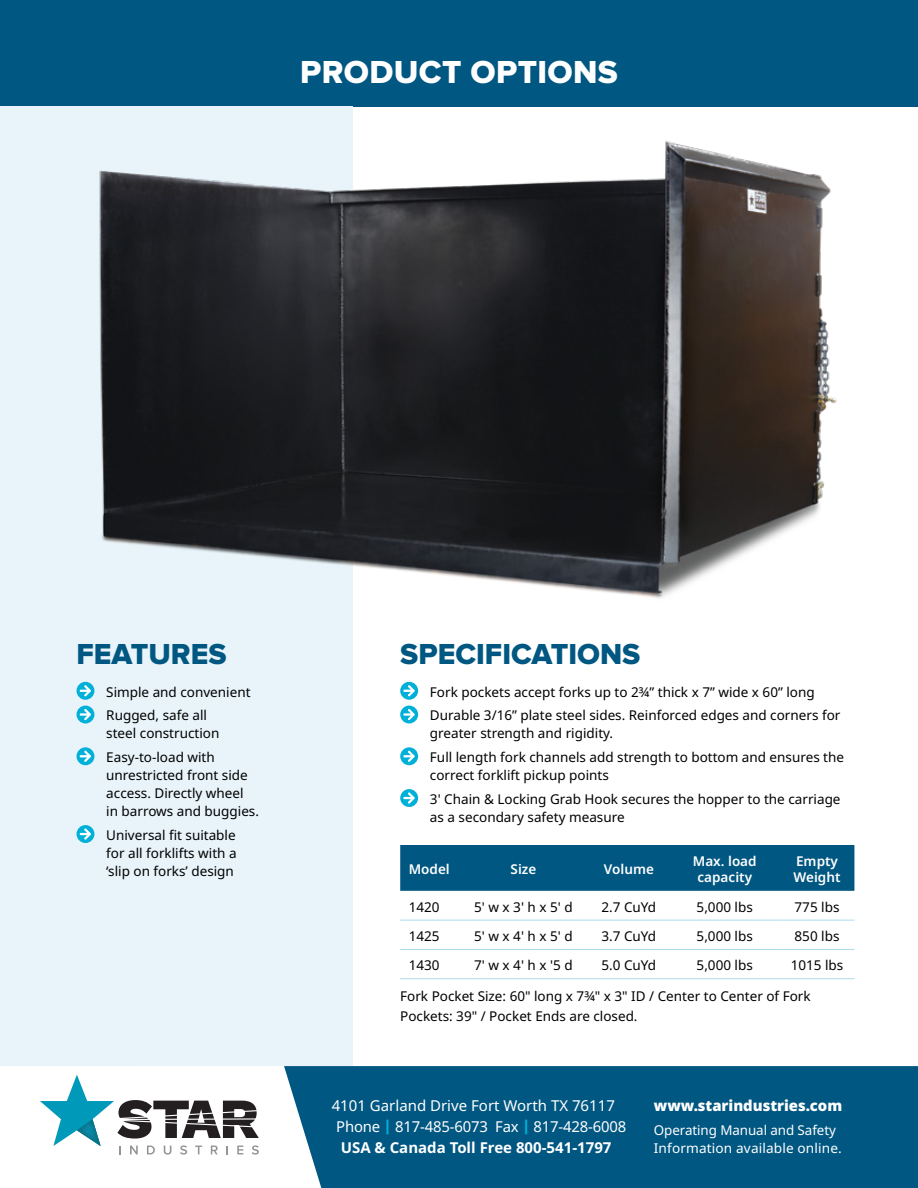
<style>
.page{position:relative;width:918px;height:1188px;background:#fff}
.page>*{position:absolute;margin:0;border:0;box-sizing:border-box;transform-origin:0 0}
.t1{font:33px "Proxima Nova Extrabld";letter-spacing:.01em;color:#fff}
.t2{font:30px "Proxima Nova Extrabld";color:#005782}
.t3{font:15px "Noto Sans";color:#fff}
.t4{font:700 15px "Noto Sans";color:#fff}
.t5{font:900 15px "Noto Sans";color:#fff}
.t6{font:13.5px/23.7px "Noto Sans";color:#000}
.t7{font:13.5px/18px "Noto Sans";letter-spacing:.01em;color:#fff}
.t8{font:600 13.5px/16.5px "Noto Sans";color:#fff;text-align:center}
.s1{font-weight:900;color:#00b0d8}
</style>
<div class="page">
<div style="left:0;top:0;width:918px;height:106px;background:#005782"></div>
<svg style="left:40px;top:1075px;width:219px;height:80px"></svg>
<div style="left:284px;top:1066px;width:634px;height:122px;background:#005782"></div>
<div style="left:0;top:106px;width:353px;height:960px;background:#e8f4f9"></div>
<div style="left:400px;top:845px;width:454px;height:46px;background:#005782"></div>
<hr style="left:400px;top:920px;width:59px;height:1px;background:#acd9ec">
<hr style="left:459px;top:920px;width:129px;height:1px;background:#acd9ec">
<hr style="left:588px;top:920px;width:82px;height:1px;background:#acd9ec">
<hr style="left:670px;top:920px;width:110px;height:1px;background:#acd9ec">
<hr style="left:780px;top:920px;width:74px;height:1px;background:#acd9ec">
<hr style="left:400px;top:949px;width:59px;height:1px;background:#acd9ec">
<hr style="left:459px;top:949px;width:129px;height:1px;background:#acd9ec">
<hr style="left:588px;top:949px;width:82px;height:1px;background:#acd9ec">
<hr style="left:670px;top:949px;width:110px;height:1px;background:#acd9ec">
<hr style="left:780px;top:949px;width:74px;height:1px;background:#acd9ec">
<hr style="left:400px;top:978px;width:59px;height:1px;background:#acd9ec">
<hr style="left:459px;top:978px;width:129px;height:1px;background:#acd9ec">
<hr style="left:588px;top:978px;width:82px;height:1px;background:#acd9ec">
<hr style="left:670px;top:978px;width:110px;height:1px;background:#acd9ec">
<hr style="left:780px;top:978px;width:74px;height:1px;background:#acd9ec">
<svg style="left:77px;top:825px;width:17px;height:18px"></svg>
<img style="left:76px;top:106px;width:806px;height:701px">
<h1 class="t1" style="left:300px;top:53px;width:319px">PRODUCT OPTIONS</h1>
<h2 class="t2" style="left:77px;top:637px;width:152px">FEATURES</h2>
<p class="t6" style="left:106px;top:680px;width:146px">Simple and convenient<br>Rugged, safe all</p>
<p class="t6" style="left:106px;top:722px;width:115px">steel construction<br>Easy-to-load with</p>
<p class="t6" style="left:106px;top:767px;width:154px;line-height:18px">unrestricted front side access. Directly wheel<br>in barrows and buggies.</p>
<p class="t6" style="left:106px;top:826px;width:132px;line-height:18px;text-align:justify">Universal fit suitable for all forklifts with a ‘slip on forks’ design</p>
<h2 class="t2" style="left:400px;top:637px;width:242px">SPECIFICATIONS</h2>
<p class="t6" style="left:430px;top:680px;width:412px">Fork pockets accept forks up to 2¾” thick x 7” wide x 60” long<br>Durable 3/16” plate steel sides. Reinforced edges and corners for</p>
<p class="t6" style="left:430px;top:722px;width:416px">greater strength and rigidity.<br>Full length fork channels add strength to bottom and ensures the</p>
<p class="t6" style="left:430px;top:764px;width:412px">correct forklift pickup points<br>3' Chain &amp; Locking Grab Hook secures the hopper to the carriage</p>
<p class="t6" style="left:430px;top:806px;width:196px">as a secondary safety measure</p>
<p class="t8" style="left:409px;top:861px;width:42px">Model</p>
<p class="t8" style="left:511px;top:861px;width:27px">Size</p>
<p class="t8" style="left:604px;top:861px;width:51px">Volume</p>
<p class="t8" style="left:693px;top:853px;width:65px">Max. load capacity</p>
<p class="t8" style="left:794px;top:853px;width:48px;text-align:left">Empty<br>Weight</p>
<p class="t6" style="left:409px;top:895px;width:32px">1420</p>
<p class="t6" style="left:474px;top:895px;width:100px">5' w x 3' h x 5' d</p>
<p class="t6" style="left:602px;top:895px;width:56px">2.7 CuYd</p>
<p class="t6" style="left:697px;top:895px;width:58px">5,000 lbs</p>
<p class="t6" style="left:795px;top:895px;width:46px">775 lbs</p>
<p class="t6" style="left:409px;top:925px;width:32px">1425</p>
<p class="t6" style="left:474px;top:925px;width:100px">5' w x 4' h x 5' d</p>
<p class="t6" style="left:602px;top:925px;width:56px">3.7 CuYd</p>
<p class="t6" style="left:697px;top:925px;width:58px">5,000 lbs</p>
<p class="t6" style="left:795px;top:925px;width:46px">850 lbs</p>
<p class="t6" style="left:409px;top:954px;width:32px">1430</p>
<p class="t6" style="left:474px;top:954px;width:100px">7' w x 4' h x '5 d</p>
<p class="t6" style="left:602px;top:954px;width:56px">5.0 CuYd</p>
<p class="t6" style="left:697px;top:954px;width:58px">5,000 lbs</p>
<p class="t6" style="left:791px;top:954px;width:54px">1015 lbs</p>
<p class="t6" style="left:400px;top:987px;width:412px;line-height:19.5px">Fork Pocket Size: 60" long x 7¾" x 3" ID / Center to Center of Fork<br>Pockets: 39" / Pocket Ends are closed.</p>
<p class="t3" style="left:332px;top:1095px;width:285px">4101 Garland Drive Fort Worth TX 76117</p>
<p class="t3" style="left:336px;top:1116px;width:292px">Phone <span class="s1">|</span> 817-485-6073 Fax <span class="s1">|</span> 817-428-6008</p>
<p class="t4" style="left:341px;top:1137px;width:272px">USA &amp; Canada Toll Free 800-541-1797</p>
<p class="t5" style="left:654px;top:1094px;width:190px">www.starindustries.com</p>
<p class="t7" style="left:654px;top:1121px;width:190px">Operating Manual and Safety<br>Information available online.</p>
</div>
